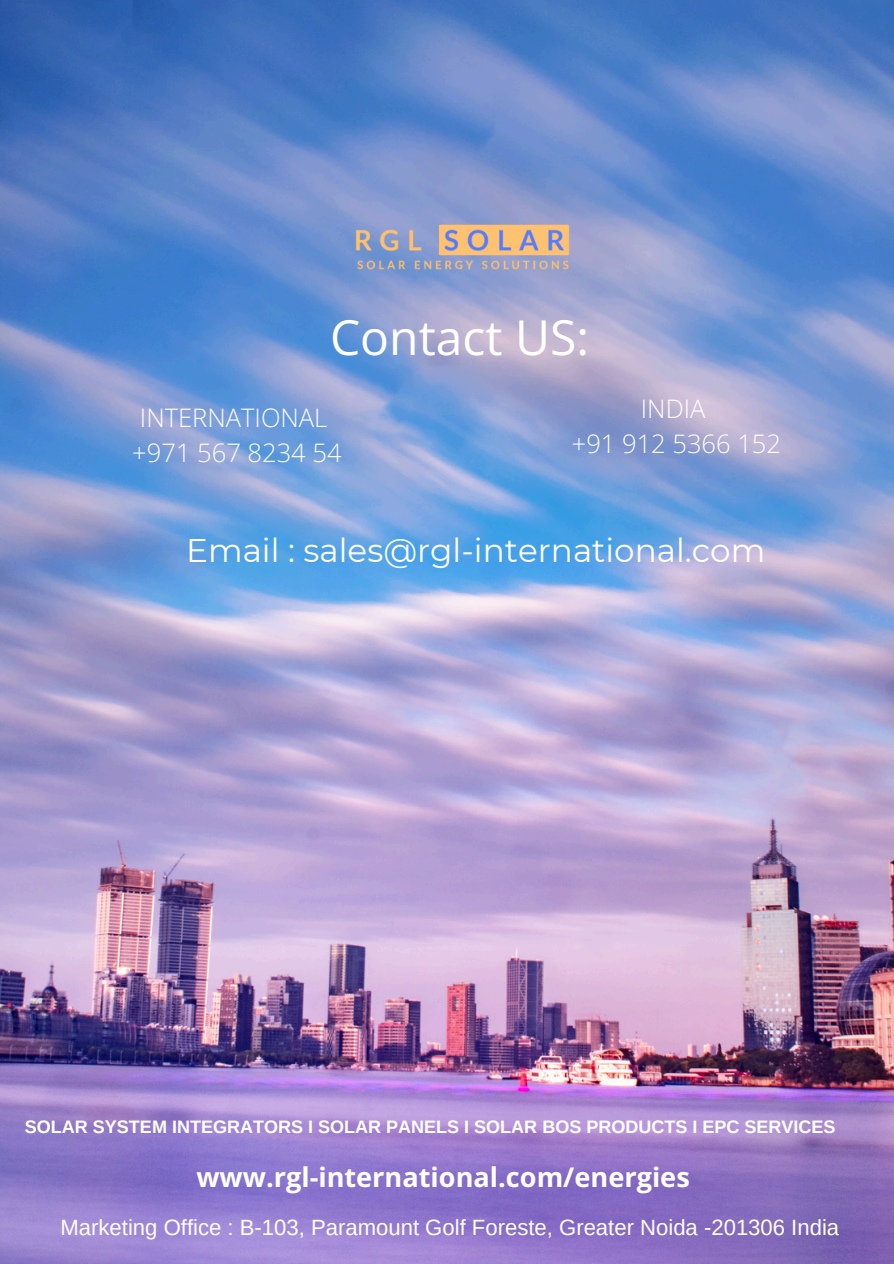
<style>
.page{position:relative;width:894px;height:1264px;background:#fff}
.page>*{position:absolute;margin:0;border:0;box-sizing:border-box;transform-origin:0 0}
.t1{font:48px "Open Sans";color:#fff}
.t2{font:32.7px "Montserrat";color:#fff}
.t3{font:700 27.15px "Open Sans";color:#fff}
.t4{font:300 25.5px/34.8px "Open Sans";color:#fff}
.t5{font:22.05px "Arimo";color:#fff}
.t6{font:700 18px "Arimo";color:#fff}
</style>
<div class="page">
<img style="left:0;top:0;width:893px;height:1263px">
<img style="left:340px;top:205px;width:243px;height:80px">
<h3 class="t1" style="left:330px;top:303px;width:260px">Contact US:</h3>
<h2 class="t4" style="left:132px;top:399px;width:211px">INTERNATIONAL +971 567 8234 54</h2>
<p class="t4" style="left:571px;top:390px;width:211px;text-align:center">INDIA<br>+91 912 5366 152</p>
<h4 class="t2" style="left:186px;top:530px;width:580px">Email : sales@rgl-international.com</h4>
<h1 class="t6" style="left:25px;top:1116px;width:812px">SOLAR SYSTEM INTEGRATORS I SOLAR PANELS I SOLAR BOS PRODUCTS I EPC SERVICES</h1>
<h3 class="t3" style="left:196px;top:1158px;width:495px">www.rgl-international.com/energies</h3>
<h5 class="t5" style="left:60px;top:1215px;width:780px">Marketing Office : B-103, Paramount Golf Foreste, Greater Noida -201306 India</h5>
</div>
